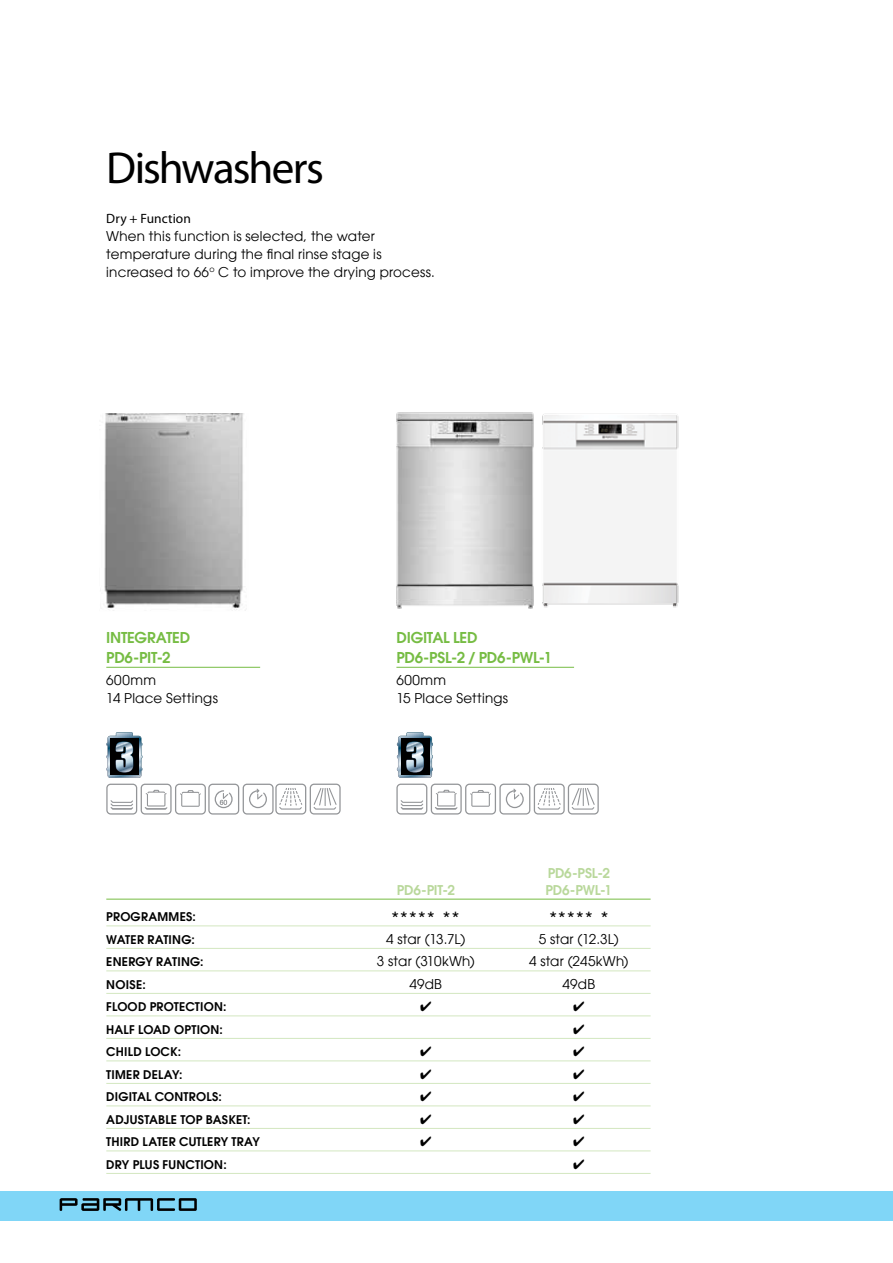
<style>
.page{position:relative;width:893px;height:1263px;background:#fff}
.page>*{position:absolute;margin:0;border:0;box-sizing:border-box;transform-origin:0 0}
.t1{font:45px "Myriad Pro";letter-spacing:-.04em;color:#000}
.t2{font:19.5px "Avant Garde";color:#000}
.t3{font:600 15px/19.5px "Avant Garde";letter-spacing:-.02em;color:#76bc43}
.t4{font:13.5px/18px "Avant Garde";letter-spacing:.02em;color:#000}
.t5{font:600 13.5px "Avant Garde";letter-spacing:-.015em;color:#b9d89b}
.t6{font:13.5px "Myriad Pro";letter-spacing:.005em;color:#000}
.t7{font:600 12px "Avant Garde";letter-spacing:.015em;color:#000}
</style>
<div class="page">
<div style="left:0;top:1191px;width:893px;height:29px;background:#80d6f7"></div>
<svg style="left:60px;top:1198px;width:137px;height:13px"></svg>
<hr style="left:106px;top:899px;width:545px;height:1px;background:#76bc43">
<hr style="left:106px;top:925px;width:545px;height:1px;background:#d3e7c0">
<hr style="left:106px;top:948px;width:545px;height:1px;background:#d3e7c0">
<hr style="left:106px;top:970px;width:545px;height:1px;background:#d3e7c0">
<hr style="left:106px;top:993px;width:545px;height:1px;background:#d3e7c0">
<hr style="left:106px;top:1015px;width:545px;height:1px;background:#d3e7c0">
<hr style="left:106px;top:1038px;width:545px;height:1px;background:#d3e7c0">
<hr style="left:106px;top:1060px;width:545px;height:1px;background:#d3e7c0">
<hr style="left:106px;top:1083px;width:545px;height:1px;background:#d3e7c0">
<hr style="left:106px;top:1105px;width:545px;height:1px;background:#d3e7c0">
<hr style="left:106px;top:1128px;width:545px;height:1px;background:#d3e7c0">
<hr style="left:106px;top:1150px;width:545px;height:1px;background:#d3e7c0">
<hr style="left:106px;top:1173px;width:545px;height:1px;background:#d3e7c0">
<img style="left:104px;top:413px;width:142px;height:198px">
<hr style="left:106px;top:667px;width:154px;height:1px;background:#76bc43">
<hr style="left:396px;top:667px;width:178px;height:1px;background:#76bc43">
<svg style="left:106px;top:732px;width:36px;height:46px;background:#606d77"></svg>
<svg style="left:397px;top:732px;width:36px;height:46px;background:#606e77"></svg>
<svg style="left:106px;top:784px;width:235px;height:30px"></svg>
<svg style="left:396px;top:784px;width:203px;height:30px"></svg>
<img style="left:542px;top:413px;width:137px;height:195px">
<img style="left:396px;top:412px;width:138px;height:197px">
<h1 class="t1" style="left:106px;top:140px;width:219px">Dishwashers</h1>
<p class="t6" style="left:106px;top:210px;width:86px">Dry + Function</p>
<p class="t4" style="left:106px;top:227px;width:330px">When this function is selected, the water temperature during the final rinse stage is increased to 66<sup>o</sup> C to improve the drying process.</p>
<p class="t3" style="left:106px;top:628px;width:9px">INTEG</p>
<p class="t3" style="left:106px;top:628px;width:85px;text-indent:41px">RATE D<br>PD6-PIT-2</p>
<p class="t4" style="left:106px;top:671px;width:113px">600mm<br>14 Place Settings</p>
<p class="t3" style="left:396px;top:628px;width:18px">DIGIT</p>
<p class="t3" style="left:396px;top:628px;width:157px;text-indent:36px">ALLED<br>PD6-PSL-2 / PD6-PWL-1</p>
<p class="t4" style="left:396px;top:671px;width:113px">600mm<br>15 Place Settings</p>
<p class="t5" style="left:548px;top:864px;width:64px">PD6-PSL-2</p>
<p class="t5" style="left:397px;top:880px;width:109px">PD6-PIT-2 P</p>
<p class="t5" style="left:553px;top:880px;width:61px">D6-PWL-1</p>
<p class="t7" style="left:106px;top:909px;width:91px">PROGRAMMES:</p>
<h2 class="t2" style="left:391px;top:907px;width:70px">***** **</h2>
<h2 class="t2" style="left:549px;top:907px;width:61px">***** *</h2>
<p class="t7" style="left:106px;top:931px;width:65px">WATE R RATING</p>
<p class="t7" style="left:191px;top:931px;width:5px">:</p>
<p class="t4" style="left:386px;top:930px;width:81px">4 star (13.7L)</p>
<p class="t4" style="left:539px;top:930px;width:81px">5 star (12.3L)</p>
<p class="t7" style="left:106px;top:954px;width:8px">ENE</p>
<p class="t7" style="left:128px;top:954px;width:52px">RGY RATING</p>
<p class="t7" style="left:200px;top:954px;width:5px">:</p>
<p class="t4" style="left:377px;top:952px;width:99px">3 star (310kWh)</p>
<p class="t4" style="left:529px;top:952px;width:101px">4 star (245kWh)</p>
<p class="t7" style="left:106px;top:976px;width:9px">NOI</p>
<p class="t7" style="left:129px;top:976px;width:18px">SE:</p>
<p class="t4" style="left:410px;top:975px;width:34px">49dB</p>
<p class="t4" style="left:563px;top:975px;width:34px">49dB</p>
<p class="t7" style="left:106px;top:999px;width:15px">FLOO</p>
<p class="t7" style="left:138px;top:999px;width:35px">D PROTECTION</p>
<p class="t7" style="left:223px;top:999px;width:5px">:</p>
<p class="t7" style="left:106px;top:1021px;width:77px">HALF LOAD OPTION</p>
<p class="t7" style="left:220px;top:1021px;width:5px">:</p>
<p class="t7" style="left:106px;top:1044px;width:8px">CHIL</p>
<p class="t7" style="left:133px;top:1044px;width:21px">D LOC</p>
<p class="t7" style="left:170px;top:1044px;width:12px">K:</p>
<p class="t7" style="left:106px;top:1066px;width:78px">TI MER DELAY:</p>
<p class="t7" style="left:106px;top:1089px;width:15px">DIGIT</p>
<p class="t7" style="left:137px;top:1089px;width:28px">AL CONT</p>
<p class="t7" style="left:189px;top:1089px;width:34px">ROLS:</p>
<p class="t7" style="left:106px;top:1111px;width:83px">ADJUSTABLE TOP</p>
<p class="t7" style="left:206px;top:1111px;width:46px">BASKET:</p>
<p class="t7" style="left:106px;top:1134px;width:81px">THI RD LATE R CUTLE</p>
<p class="t7" style="left:214px;top:1134px;width:48px">RY TRAY</p>
<p class="t7" style="left:106px;top:1156px;width:71px">DRY PLUS FUNCTION</p>
<p class="t7" style="left:223px;top:1156px;width:5px">:</p>
</div>
